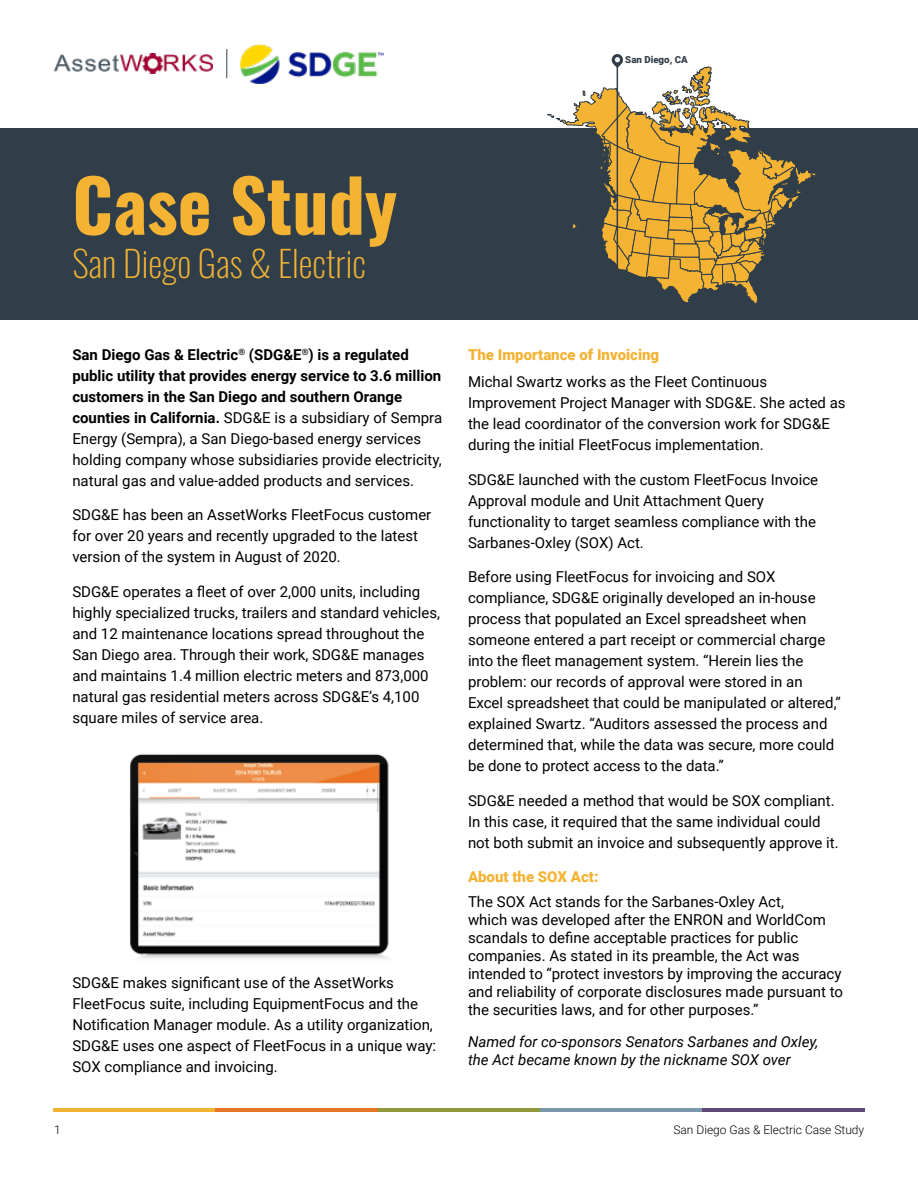
<style>
.page{position:relative;width:918px;height:1188px;background:#fff}
.page>*{position:absolute;margin:0;border:0;box-sizing:border-box;transform-origin:0 0}
.t1{font:700 72px "Oswald";color:#f4b333}
.t2{font:200 36px "Oswald";color:#f4b333}
.t3{font:15px/21px "Roboto";color:#000}
.t4{font:italic 15px/18px "Roboto";color:#000}
.t5{font:900 15px "Roboto";color:#f4b333}
.t6{font:300 12px "Roboto";color:#000}
.t7{font:900 9.75px "Roboto";color:#323e48}
.s1{font-weight:700}
</style>
<div class="page">
<img style="left:54px;top:53px;width:159px;height:21px">
<svg style="left:226px;top:49px;width:1px;height:29px"></svg>
<hr style="left:378px;top:1108px;width:162px;height:3px;background:#8f983d">
<hr style="left:54px;top:1108px;width:162px;height:3px;background:#f4b333">
<hr style="left:216px;top:1108px;width:162px;height:3px;background:#e67425">
<hr style="left:540px;top:1108px;width:162px;height:3px;background:#7a97ab">
<hr style="left:702px;top:1108px;width:162px;height:3px;background:#604877">
<img style="left:241px;top:44px;width:142px;height:39px">
<div style="left:0;top:128px;width:918px;height:192px;background:#303e49"></div>
<svg style="left:547px;top:54px;width:269px;height:250px"></svg>
<img style="left:130px;top:754px;width:259px;height:205px">
<p class="t7" style="left:625px;top:52px;width:64px">San Diego, CA</p>
<h1 class="t1" style="left:72px;top:168px;width:326px">Case Study</h1>
<h2 class="t2" style="left:72px;top:231px;width:295px">San Diego Gas &amp; Electric</h2>
<p class="t3" style="left:72px;top:343px;width:371px"><span class="s1">San Diego Gas &amp; Electric</span><sup>®</sup> <span class="s1">(SDG&amp;E</span><sup>®</sup><span class="s1">) is a regulated public utility that provides energy service to 3.6 million customers in the San Diego and southern Orange counties in California.</span> SDG&amp;E is a subsidiary of Sempra Energy (Sempra), a San Diego-based energy services holding company whose subsidiaries provide electricity, natural gas and value-added products and services.</p>
<p class="t3" style="left:72px;top:504px;width:360px">SDG&amp;E has been an AssetWorks FleetFocus customer for over 20 years and recently upgraded to the latest version of the system in August of 2020.</p>
<p class="t3" style="left:72px;top:580px;width:369px">SDG&amp;E operates a fleet of over 2,000 units, including highly specialized trucks, trailers and standard vehicles, and 12 maintenance locations spread throughout the San Diego area. Through their work, SDG&amp;E manages and maintains 1.4 million electric meters and 873,000 natural gas residential meters across SDG&amp;E’s 4,100 square miles of service area.</p>
<p class="t3" style="left:72px;top:972px;width:365px">SDG&amp;E makes significant use of the AssetWorks FleetFocus suite, including EquipmentFocus and the Notification Manager module. As a utility organization, SDG&amp;E uses one aspect of FleetFocus in a unique way:<br>SOX compliance and invoicing.</p>
<p class="t5" style="left:468px;top:344px;width:193px">The Importance of Invoicing</p>
<p class="t3" style="left:468px;top:371px;width:379px">Michal Swartz works as the Fleet Continuous Improvement Project Manager with SDG&amp;E. She acted as the lead coordinator of the conversion work for SDG&amp;E during the initial FleetFocus implementation.</p>
<p class="t3" style="left:468px;top:468px;width:352px">SDG&amp;E launched with the custom FleetFocus Invoice Approval module and Unit Attachment Query functionality to target seamless compliance with the Sarbanes-Oxley (SOX) Act.</p>
<p class="t3" style="left:468px;top:566px;width:374px">Before using FleetFocus for invoicing and SOX compliance, SDG&amp;E originally developed an in-house process that populated an Excel spreadsheet when someone entered a part receipt or commercial charge into the fleet management system. “Herein lies the problem: our records of approval were stored in an Excel spreadsheet that could be manipulated or altered,” explained Swartz. “Auditors assessed the process and determined that, while the data was secure, more could be done to protect access to the data.”</p>
<p class="t3" style="left:468px;top:789px;width:372px">SDG&amp;E needed a method that would be SOX compliant.<br>In this case, it required that the same individual could not both submit an invoice and subsequently approve it.</p>
<p class="t5" style="left:468px;top:866px;width:132px">About the SOX Act:</p>
<p class="t3" style="left:468px;top:892px;width:377px;line-height:18px">The SOX Act stands for the Sarbanes-Oxley Act,<br>which was developed after the ENRON and WorldCom scandals to define acceptable practices for public companies. As stated in its preamble, the Act was intended to “protect investors by improving the accuracy and reliability of corporate disclosures made pursuant to the securities laws, and for other purposes.”</p>
<p class="t4" style="left:468px;top:1032px;width:352px">Named for co-sponsors Senators Sarbanes and Oxley, the Act became known by the nickname SOX over</p>
<p class="t6" style="left:54px;top:1122px;width:8px">1</p>
<p class="t6" style="left:673px;top:1122px;width:192px">San Diego Gas &amp; Electric Case Study</p>
</div>
